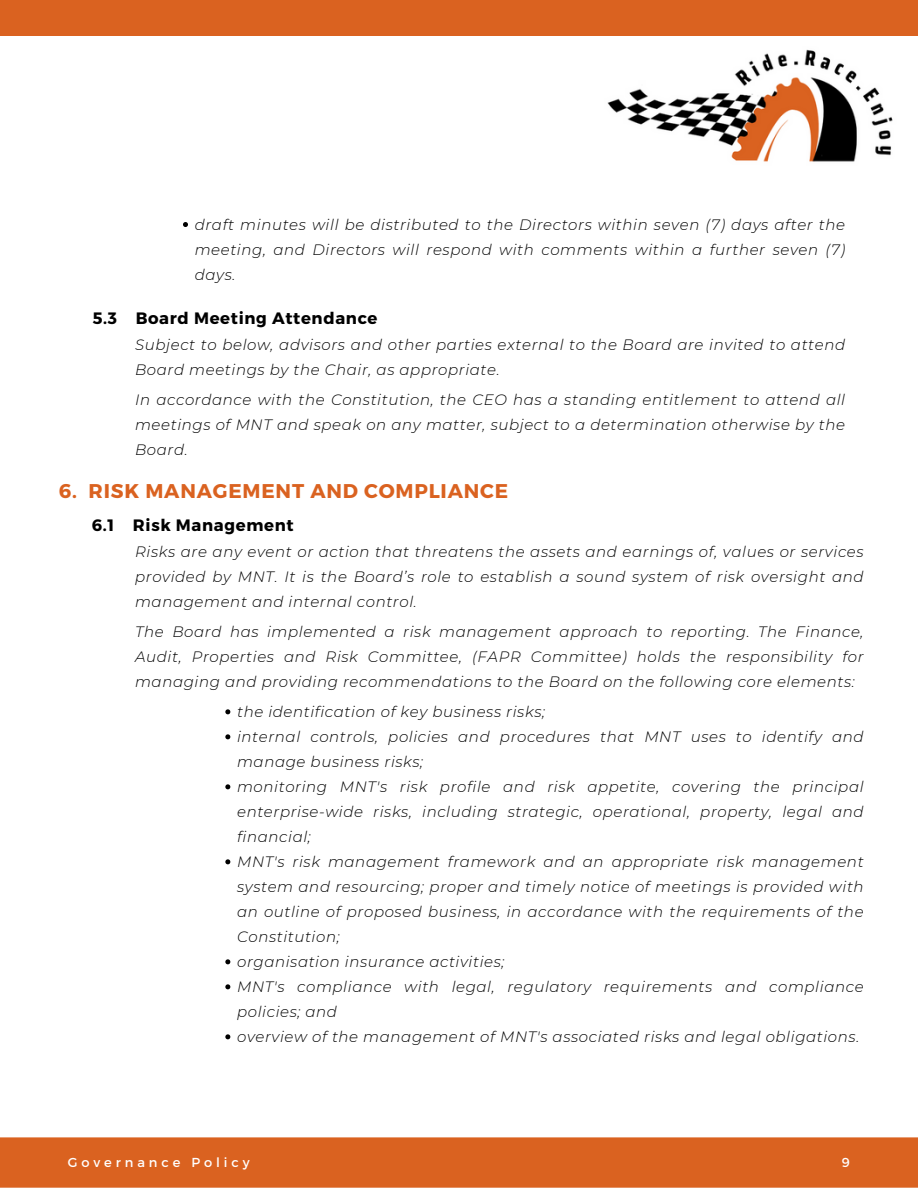
<style>
.page{position:relative;width:918px;height:1188px;background:#fff}
.page>*{position:absolute;margin:0;border:0;box-sizing:border-box;transform-origin:0 0}
.t1{font:700 19.8px "Montserrat";letter-spacing:.04em;color:#da6220}
.t2{font:700 16.5px "Montserrat";letter-spacing:.04em;color:#000}
.t3{font:italic 300 15px/25px "Montserrat";letter-spacing:.04em;color:#000;text-align:justify}
.t4{font:13.05px "Montserrat";letter-spacing:.3em;color:#fff}
</style>
<div class="page">
<img style="left:607px;top:49px;width:286px;height:113px">
<div style="left:0;top:0;width:918px;height:36px;background:#da6220"></div>
<div style="left:0;top:1137px;width:918px;height:51px;background:#da6220"></div>
<svg style="left:183px;top:222px;width:5px;height:5px"></svg>
<svg style="left:225px;top:709px;width:5px;height:5px"></svg>
<svg style="left:225px;top:734px;width:5px;height:5px"></svg>
<svg style="left:225px;top:784px;width:5px;height:5px"></svg>
<svg style="left:225px;top:859px;width:5px;height:5px"></svg>
<svg style="left:225px;top:959px;width:5px;height:5px"></svg>
<svg style="left:225px;top:984px;width:5px;height:5px"></svg>
<svg style="left:225px;top:1034px;width:5px;height:5px"></svg>
<p class="t3" style="left:195px;top:212px;width:652px">draft minutes will be distributed to the Directors within seven (7) days after the meeting, and Directors will respond with comments within a further seven (7) days.</p>
<h3 class="t2" style="left:93px;top:307px;width:286px">5.3 Board Meeting Attendance</h3>
<p class="t3" style="left:135px;top:332px;width:712px">Subject to below, advisors and other parties external to the Board are invited to attend<br>Board meetings by the Chair, as appropriate.</p>
<h2 class="t3" style="left:135px;top:387px;width:712px">In accordance with the Constitution, the CEO has a standing entitlement to attend all meetings of MNT and speak on any matter, subject to a determination otherwise by the Board.</h2>
<h3 class="t1" style="left:59px;top:478px;width:451px">6. RISK MANAGEMENT AND COMPLIANCE</h3>
<p class="t2" style="left:92px;top:514px;width:203px">6.1 Risk Management</p>
<h1 class="t3" style="left:135px;top:539px;width:730px">Risks are any event or action that threatens the assets and earnings of, values or services provided by MNT. It is the Board’s role to establish a sound system of risk oversight and management and internal control.</h1>
<h2 class="t3" style="left:135px;top:619px;width:730px">The Board has implemented a risk management approach to reporting. The Finance, Audit, Properties and Risk Committee, (FAPR Committee) holds the responsibility for managing and providing recommendations to the Board on the following core elements:</h2>
<h3 class="t3" style="left:237px;top:699px;width:309px">the identification of key business risks;</h3>
<h3 class="t3" style="left:237px;top:724px;width:628px">internal controls, policies and procedures that MNT uses to identify and manage business risks;</h3>
<p class="t3" style="left:237px;top:774px;width:628px">monitoring MNT's risk profile and risk appetite, covering the principal enterprise-wide risks, including strategic, operational, property, legal and financial;</p>
<p class="t3" style="left:237px;top:849px;width:628px">MNT's risk management framework and an appropriate risk management system and resourcing; proper and timely notice of meetings is provided with an outline of proposed business, in accordance with the requirements of the Constitution;</p>
<p class="t3" style="left:237px;top:949px;width:269px">organisation insurance activities;</p>
<p class="t3" style="left:237px;top:974px;width:628px">MNT's compliance with legal, regulatory requirements and compliance policies; and</p>
<p class="t3" style="left:237px;top:1024px;width:624px">overview of the management of MNT's associated risks and legal obligations.</p>
<p class="t4" style="left:68px;top:1154px;width:183px">Governance Policy</p>
<p class="t4" style="left:842px;top:1154px;width:10px">9</p>
</div>
